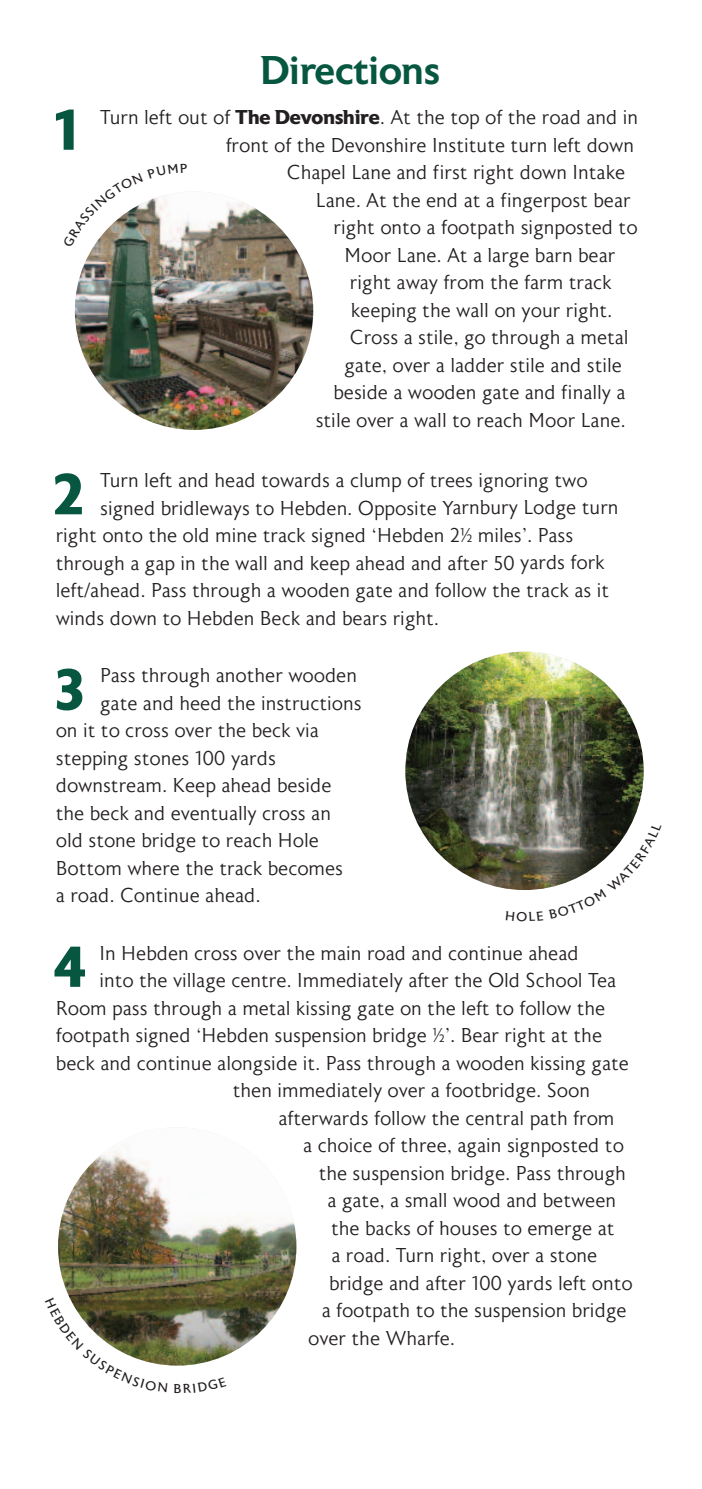
<style>
.page{position:relative;width:702px;height:1489px;background:#fff}
.page>*{position:absolute;margin:0;border:0;box-sizing:border-box;transform-origin:0 0}
.t1{font:700 57.5px "Astoria W00";color:#065640}
.t2{font:500 40px "Astoria W00";color:#065640}
.t3{font:300 20px "Astoria W00";letter-spacing:-.01em;color:#231f20}
.s1{font-weight:700}
</style>
<div class="page">
<img style="left:75px;top:191px;width:238px;height:239px;border-radius:50%">
<img style="left:58px;top:1127px;width:238px;height:238px;border-radius:50%">
<img style="left:405px;top:651px;width:238px;height:239px;border-radius:50%">
<svg style="left:92px;top:191px;width:95px;height:57px"></svg>
<img style="left:505px;top:822px;width:128px;height:68px">
<svg style="left:69px;top:1297px;width:98px;height:69px"></svg>
<h1 class="t1" style="left:54px;top:96px;width:25px">1</h1>
<h2 class="t2" style="left:259px;top:49px;width:182px">Directions</h2>
<p class="t3" style="left:100px;top:107px;width:540px">Turn left out of <span class="s1">The Devonshire</span>. At the top of the road and in</p>
<p class="t3" style="left:226px;top:134px;width:410px">front of the Devonshire Institute turn left down</p>
<p class="t3" style="left:287px;top:162px;width:340px">Chapel Lane and first right down Intake</p>
<p class="t3" style="left:316px;top:189px;width:316px">Lane. At the end at a fingerpost bear</p>
<p class="t3" style="left:333px;top:217px;width:305px">right onto a footpath signposted to</p>
<p class="t3" style="left:344px;top:244px;width:272px">Moor Lane. At a large barn bear</p>
<p class="t3" style="left:350px;top:272px;width:263px">right away from the farm track</p>
<p class="t3" style="left:351px;top:299px;width:263px">keeping the wall on your right.</p>
<p class="t3" style="left:350px;top:327px;width:280px">Cross a stile, go through a metal</p>
<p class="t3" style="left:344px;top:354px;width:279px">gate, over a ladder stile and stile</p>
<p class="t3" style="left:333px;top:382px;width:294px">beside a wooden gate and finally a</p>
<p class="t3" style="left:315px;top:409px;width:312px">stile over a wall to reach Moor Lane.</p>
<p class="t3" style="left:100px;top:469px;width:489px">Turn left and head towards a clump of trees ignoring two</p>
<p class="t3" style="left:100px;top:497px;width:520px">signed bridleways to Hebden. Opposite Yarnbury Lodge turn</p>
<p class="t3" style="left:56px;top:524px;width:519px">right onto the old mine track signed ‘Hebden 2½ miles’. Pass</p>
<p class="t3" style="left:56px;top:552px;width:551px">through a gap in the wall and keep ahead and after 50 yards fork</p>
<p class="t3" style="left:56px;top:579px;width:555px">left/ahead. Pass through a wooden gate and follow the track as it</p>
<p class="t3" style="left:56px;top:607px;width:385px">winds down to Hebden Beck and bears right.</p>
<p class="t3" style="left:100px;top:664px;width:258px">Pass through another wooden</p>
<p class="t3" style="left:100px;top:692px;width:263px">gate and heed the instructions</p>
<p class="t3" style="left:56px;top:719px;width:265px">on it to cross over the beck via</p>
<p class="t3" style="left:56px;top:747px;width:222px">stepping stones 100 yards</p>
<p class="t3" style="left:56px;top:774px;width:277px">downstream. Keep ahead beside</p>
<p class="t3" style="left:56px;top:802px;width:277px">the beck and eventually cross an</p>
<p class="t3" style="left:56px;top:829px;width:265px">old stone bridge to reach Hole</p>
<p class="t3" style="left:56px;top:857px;width:289px">Bottom where the track becomes</p>
<p class="t3" style="left:56px;top:884px;width:207px">a road. Continue ahead.</p>
<h1 class="t1" style="left:54px;top:461px;width:31px">2</h1>
<h1 class="t1" style="left:56px;top:656px;width:31px">3</h1>
<p class="t3" style="left:99px;top:942px;width:481px">In Hebden cross over the main road and continue ahead</p>
<p class="t3" style="left:99px;top:969px;width:518px">into the village centre. Immediately after the Old School Tea</p>
<p class="t3" style="left:56px;top:997px;width:551px">Room pass through a metal kissing gate on the left to follow the</p>
<p class="t3" style="left:56px;top:1024px;width:548px">footpath signed ‘Hebden suspension bridge ½’. Bear right at the</p>
<p class="t3" style="left:56px;top:1052px;width:574px">beck and continue alongside it. Pass through a wooden kissing gate</p>
<p class="t3" style="left:233px;top:1079px;width:359px">then immediately over a footbridge. Soon</p>
<p class="t3" style="left:278px;top:1107px;width:338px">afterwards follow the central path from</p>
<p class="t3" style="left:303px;top:1134px;width:322px">a choice of three, again signposted to</p>
<p class="t3" style="left:318px;top:1162px;width:309px">the suspension bridge. Pass through</p>
<p class="t3" style="left:327px;top:1189px;width:290px">a gate, a small wood and between</p>
<p class="t3" style="left:331px;top:1217px;width:285px">the backs of houses to emerge at</p>
<p class="t3" style="left:331px;top:1244px;width:267px">a road. Turn right, over a stone</p>
<p class="t3" style="left:329px;top:1272px;width:305px">bridge and after 100 yards left onto</p>
<p class="t3" style="left:321px;top:1299px;width:306px">a footpath to the suspension bridge</p>
<p class="t3" style="left:308px;top:1327px;width:149px">over the Wharfe.</p>
<h1 class="t1" style="left:55px;top:933px;width:32px">4</h1>
</div>
